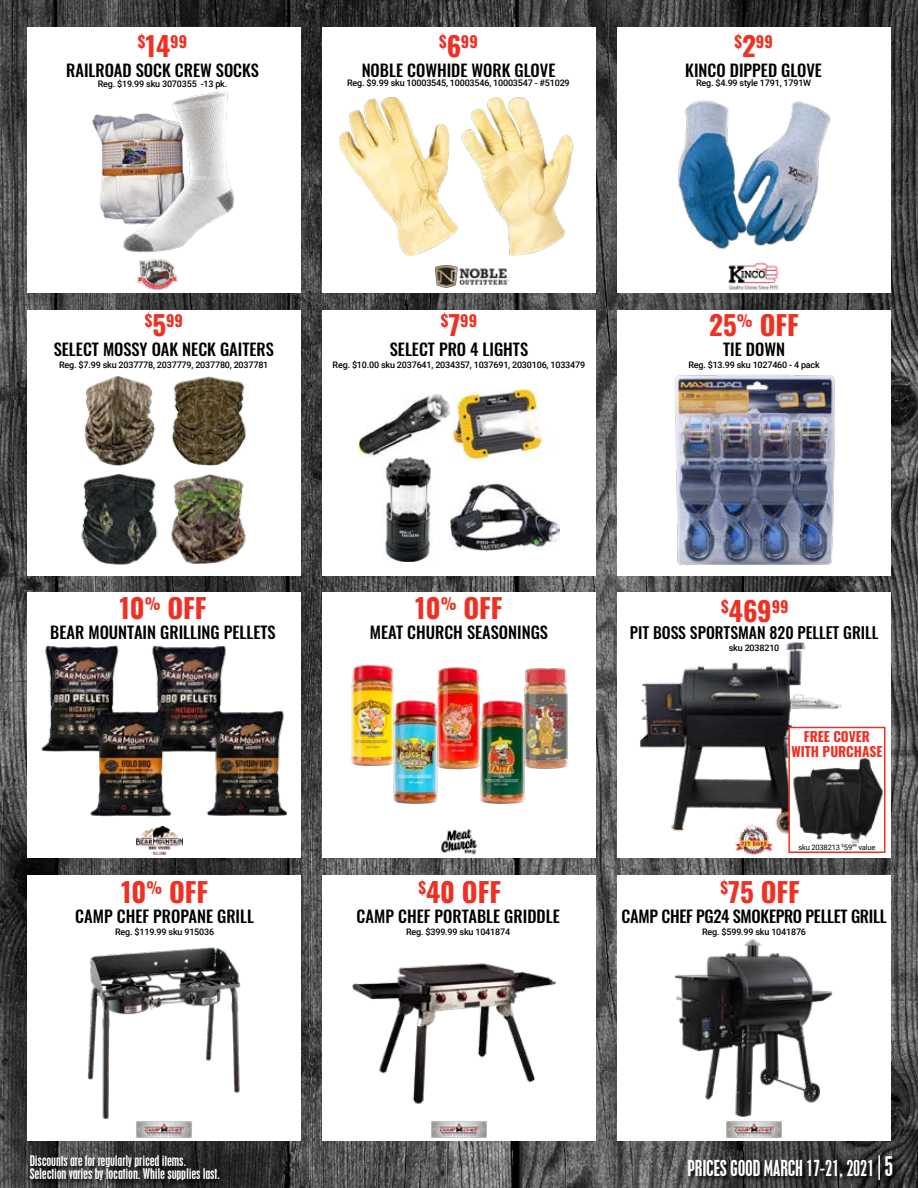
<style>
.page{position:relative;width:918px;height:1188px;background:#fff}
.page>*{position:absolute;margin:0;border:0;box-sizing:border-box;transform-origin:0 0}
.t1{font:700 27px "Oswald";color:#ee3124}
.t2{font:condensed 19.5px "Placard";color:#fff}
.t3{font:500 16.5px "Oswald";color:#000}
.t4{font:500 16.5px "Oswald";letter-spacing:-.02em;color:#000}
.t5{font:500 15.75px "Oswald";color:#000}
.t6{font:700 15.75px "Oswald";color:#ee3124}
.t7{font:700 13.5px/15px "Oswald";color:#ee3124;text-align:center}
.t8{font:condensed 12.9px/13.5px "Placard";color:#fff;scale:1.04 1}
.t9{font:500 9px "Roboto";letter-spacing:-.02em;color:#000}
.t10{font:7.5px "Roboto";letter-spacing:-.02em;color:#000}
.s1{font-size:27px}
.s2{font-size:24px}
</style>
<div class="page">
<img style="left:0;top:0;width:918px;height:1188px">
<div style="left:885px;top:1156px;width:13px;height:25px;background:#000;opacity:.75"></div>
<div style="left:688px;top:1160px;width:190px;height:23px;background:#000;opacity:.75"></div>
<div style="left:30px;top:1155px;width:195px;height:31px;background:#000;opacity:.75"></div>
<div style="left:878px;top:1155px;width:7px;height:30px;background:#000;opacity:.75"></div>
<hr style="left:878px;top:1155px;width:2px;height:25px;background:#fff">
<div style="left:27px;top:27px;width:274px;height:265px;background:#fff"></div>
<div style="left:322px;top:27px;width:274px;height:265px;background:#fff"></div>
<div style="left:617px;top:27px;width:274px;height:265px;background:#fff"></div>
<div style="left:27px;top:593px;width:274px;height:265px;background:#fff"></div>
<div style="left:322px;top:593px;width:274px;height:265px;background:#fff"></div>
<div style="left:617px;top:593px;width:274px;height:265px;background:#fff"></div>
<img style="left:41px;top:645px;width:78px;height:107px">
<img style="left:152px;top:645px;width:74px;height:107px">
<img style="left:88px;top:710px;width:97px;height:107px">
<img style="left:199px;top:710px;width:88px;height:106px">
<img style="left:136px;top:826px;width:47px;height:29px">
<div style="left:617px;top:875px;width:274px;height:266px;background:#fff"></div>
<img style="left:674px;top:939px;width:159px;height:178px">
<img style="left:726px;top:1121px;width:57px;height:17px">
<div style="left:322px;top:875px;width:274px;height:266px;background:#fff"></div>
<img style="left:430px;top:1121px;width:58px;height:17px">
<img style="left:352px;top:963px;width:204px;height:141px">
<div style="left:27px;top:875px;width:274px;height:266px;background:#fff"></div>
<img style="left:135px;top:1121px;width:57px;height:17px">
<img style="left:87px;top:947px;width:154px;height:173px">
<img style="left:441px;top:829px;width:36px;height:26px">
<img style="left:350px;top:664px;width:44px;height:102px">
<img style="left:437px;top:667px;width:44px;height:103px">
<img style="left:480px;top:699px;width:45px;height:105px">
<img style="left:393px;top:699px;width:46px;height:105px">
<img style="left:524px;top:668px;width:44px;height:103px">
<img style="left:640px;top:642px;width:201px;height:195px">
<img style="left:736px;top:826px;width:36px;height:29px">
<div style="left:27px;top:310px;width:274px;height:265px;background:#fff"></div>
<div style="left:322px;top:310px;width:274px;height:265px;background:#fff"></div>
<div style="left:617px;top:310px;width:274px;height:265px;background:#fff"></div>
<img style="left:675px;top:374px;width:160px;height:191px">
<img style="left:84px;top:376px;width:72px;height:90px">
<img style="left:172px;top:376px;width:74px;height:90px">
<img style="left:81px;top:474px;width:77px;height:90px">
<img style="left:170px;top:474px;width:76px;height:90px">
<img style="left:382px;top:458px;width:50px;height:104px">
<img style="left:358px;top:394px;width:91px;height:62px">
<img style="left:451px;top:483px;width:109px;height:67px">
<img style="left:453px;top:388px;width:90px;height:73px">
<div style="left:788px;top:727px;width:98px;height:126px;background:#fff;border:2px solid #ee3124"></div>
<img style="left:793px;top:758px;width:90px;height:86px">
<img style="left:92px;top:91px;width:143px;height:162px">
<img style="left:137px;top:259px;width:41px;height:31px">
<img style="left:339px;top:98px;width:100px;height:158px">
<img style="left:439px;top:98px;width:135px;height:158px">
<img style="left:435px;top:265px;width:74px;height:23px">
<img style="left:678px;top:100px;width:153px;height:149px">
<img style="left:728px;top:262px;width:51px;height:28px">
<h3 class="t6" style="left:138px;top:33px;width:51px">$<span class="s1">14</span>99</h3>
<h3 class="t6" style="left:439px;top:33px;width:40px">$<span class="s1">6</span>99</h3>
<p class="t9" style="left:98px;top:77px;width:131px">Reg. $19.99 sku 3070355 -13 pk.</p>
<p class="t9" style="left:347px;top:77px;width:224px">Reg. $9.99 sku 10003545, 10003546, 10003547 - #51029</p>
<h3 class="t3" style="left:66px;top:61px;width:194px">RAILROAD SOCK CREW SOCKS</h3>
<h3 class="t3" style="left:362px;top:61px;width:195px">NOBLE COWHIDE WORK GLOVE</h3>
<h3 class="t6" style="left:734px;top:33px;width:40px">$<span class="s1">2</span>99</h3>
<p class="t9" style="left:696px;top:77px;width:117px">Reg. $4.99 style 1791, 1791W</p>
<h3 class="t3" style="left:685px;top:61px;width:138px">KINCO DIPPED GLOVE</h3>
<h3 class="t6" style="left:145px;top:312px;width:40px">$<span class="s1">5</span>99</h3>
<p class="t9" style="left:59px;top:358px;width:211px">Reg. $7.99 sku 2037778, 2037779, 2037780, 2037781</p>
<h3 class="t3" style="left:54px;top:340px;width:222px">SELECT MOSSY OAK NECK GAITERS</h3>
<h3 class="t6" style="left:441px;top:312px;width:38px">$<span class="s1">7</span>99</h3>
<p class="t9" style="left:333px;top:358px;width:254px">Reg. $10.00 sku 2037641, 2034357, 1037691, 2030106, 1033479</p>
<h3 class="t3" style="left:390px;top:340px;width:140px">SELECT PRO 4 LIGHTS</h3>
<h1 class="t1" style="left:709px;top:311px;width:91px">25<sup>%</sup> OFF</h1>
<p class="t9" style="left:688px;top:358px;width:133px">Reg. $13.99 sku 1027460 - 4 pack</p>
<h3 class="t3" style="left:723px;top:340px;width:63px">TIE DOWN</h3>
<h1 class="t1" style="left:119px;top:594px;width:89px">10<sup>%</sup> OFF</h1>
<h1 class="t1" style="left:415px;top:594px;width:89px">10<sup>%</sup> OFF</h1>
<h3 class="t6" style="left:721px;top:599px;width:69px">$<span class="s1">469</span>99</h3>
<h3 class="t3" style="left:50px;top:624px;width:227px">BEAR MOUNTAIN GRILLING PELLETS</h3>
<h3 class="t3" style="left:370px;top:624px;width:180px">MEAT CHURCH SEASONINGS</h3>
<h3 class="t5" style="left:630px;top:625px;width:250px">PIT BOSS SPORTSMAN 820 PELLET GRILL</h3>
<p class="t9" style="left:729px;top:642px;width:52px">sku 2038210</p>
<h3 class="t7" style="left:791px;top:730px;width:92px">FREE COVER<br>WITH PURCHASE</h3>
<p class="t10" style="left:798px;top:842px;width:79px">sku 2038213 <sup>$</sup>59<sup>99</sup> value</p>
<h1 class="t1" style="left:121px;top:878px;width:89px">10<sup>%</sup> OFF</h1>
<p class="t9" style="left:115px;top:925px;width:101px">Reg. $119.99 sku 915036</p>
<h3 class="t3" style="left:75px;top:907px;width:180px">CAMP CHEF PROPANE GRILL</h3>
<h1 class="t1" style="left:418px;top:878px;width:84px"><sup>$</sup>40 OFF</h1>
<p class="t9" style="left:406px;top:926px;width:105px">Reg. $399.99 sku 1041874</p>
<h3 class="t3" style="left:357px;top:908px;width:205px">CAMP CHEF PORTABLE GRIDDLE</h3>
<h1 class="t1" style="left:721px;top:878px;width:81px"><sup>$</sup>75 OFF</h1>
<p class="t9" style="left:702px;top:926px;width:105px">Reg. $599.99 sku 1041876</p>
<h3 class="t4" style="left:622px;top:908px;width:267px">CAMP CHEF PG24 SMOKEPRO PELLET GRILL</h3>
<h3 class="t8" style="left:30px;top:1154px;width:184px">Discounts are for regularly priced items.<br>Selection varies by location. While supplies last.</h3>
<h2 class="t2" style="left:687px;top:1156px;width:207px">PRICES GOOD MARCH 17-21, 2021 <span class="s2">5</span></h2>
</div>
